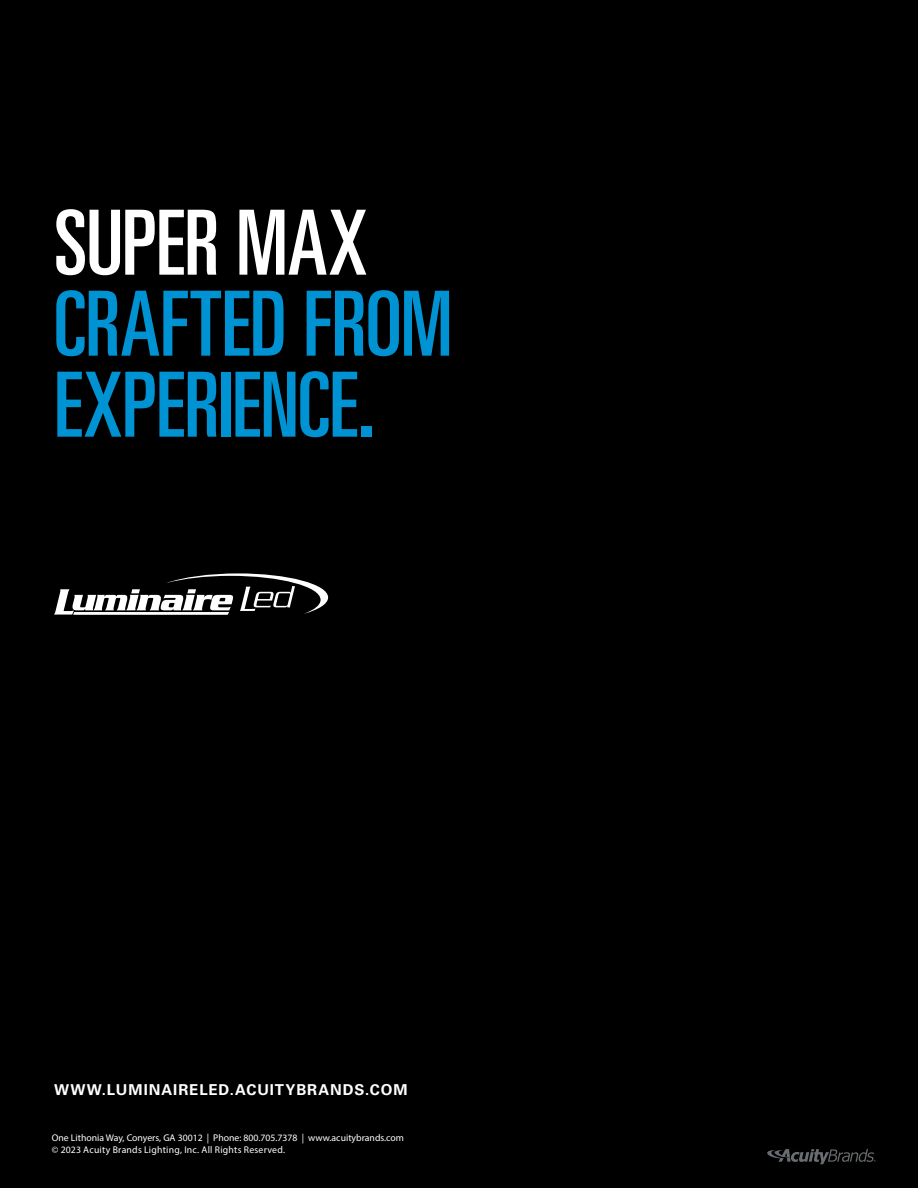
<style>
.page{position:relative;width:918px;height:1188px;background:#000}
.page>*{position:absolute;margin:0;border:0;box-sizing:border-box;transform-origin:0 0}
.Page_Headers{font:ultra-condensed 90px/81px "Univers LT Std";color:#0093d4}
.Page_Headers-2{font:ultra-condensed 90px "Univers LT Std";letter-spacing:-.005em;color:#fff}
.Page_Headers-3{font:700 15px "Univers LT Std";letter-spacing:.06em;color:#fff}
.t1{font:9.75px "Myriad Pro";color:#fff}
.t2{font:9.75px "Myriad Pro";letter-spacing:.025em;color:#fff}
</style>
<div class="page">
<svg style="left:767px;top:1149px;width:109px;height:15px"></svg>
<svg style="left:54px;top:573px;width:274px;height:42px"></svg>
<p class="Page_Headers-2" style="left:54px;top:192px;width:315px">SUPER MAX</p>
<p class="Page_Headers" style="left:54px;top:283px;width:400px">CRAFTED FROM<br>EXPERIENCE.</p>
<p class="Page_Headers-3" style="left:54px;top:1080px;width:355px">WWW.LUMINAIRELED.ACUITYBRANDS.COM</p>
<p class="t1" style="left:52px;top:1132px;width:354px">One Lithonia Way, Conyers, GA 30012 | Phone: 800.705.7378 | www.acuitybrands.com</p>
<p class="t2" style="left:52px;top:1144px;width:235px">© 2023 Acuity Brands Lighting, Inc. All Rights Reserved.</p>
</div>
